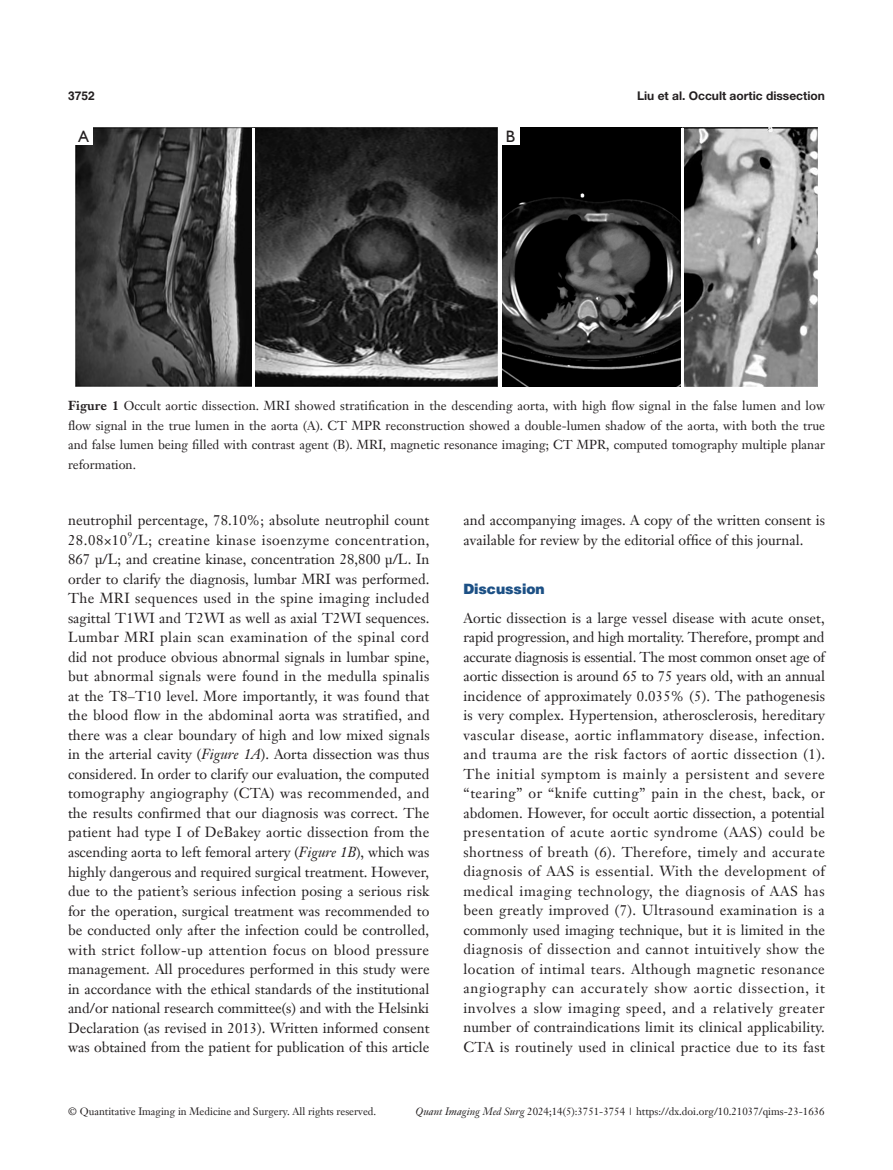
<style>
.page{position:relative;width:893px;height:1170px;background:#fff}
.page>*{position:absolute;margin:0;border:0;box-sizing:border-box;transform-origin:0 0}
.t1{font:16.5px "Humanist 521 BT";color:#231f20}
.t2{font:14.25px/19.5px "Janson Text LT";color:#231f20}
.t3{font:900 14.25px "Helvetica";color:#1c5085}
.t4{font:12.75px/19.5px "Janson Text LT";color:#231f20;text-align:justify}
.t5{font:700 12px "Helvetica Neue LT Pro";color:#231f20}
.t6{font:700 12px "Helvetica";color:#231f20}
.t7{font:10.5px "Janson Text LT";color:#231f20}
.t8{font:8.25px "Janson Text LT";color:#231f20}
.s1{font-weight:700}
.s2{font-style:italic}
</style>
<div class="page">
<img style="left:75px;top:128px;width:423px;height:258px">
<img style="left:502px;top:128px;width:316px;height:258px">
<hr style="left:252px;top:128px;width:2px;height:258px;background:#fff">
<hr style="left:681px;top:128px;width:3px;height:258px;background:#fff">
<div style="left:75px;top:128px;width:17px;height:17px;background:#fff"></div>
<div style="left:502px;top:128px;width:17px;height:17px;background:#fff"></div>
<p class="t6" style="left:68px;top:88px;width:28px">3752</p>
<p class="t5" style="left:637px;top:88px;width:189px">Liu et al. Occult aortic dissection</p>
<p class="t1" style="left:78px;top:126px;width:12px">A</p>
<p class="t1" style="left:506px;top:126px;width:11px">B</p>
<p class="t4" style="left:68px;top:396px;width:759px"><span class="s1">Figure 1</span> Occult aortic dissection. MRI showed stratification in the descending aorta, with high flow signal in the false lumen and low flow signal in the true lumen in the aorta (A). CT MPR reconstruction showed a double-lumen shadow of the aorta, with both the true and false lumen being filled with contrast agent (B). MRI, magnetic resonance imaging; CT MPR, computed tomography multiple planar reformation.</p>
<p class="t2" style="left:68px;top:510px;width:363px">neutrophil percentage, 78.10%; absolute neutrophil count<br>28.08×10 /L; creatine kinase isoenzyme concentration,</p>
<p class="t8" style="left:128px;top:530px;width:6px">9</p>
<p class="t2" style="left:68px;top:549px;width:363px;text-align:justify">867 μ/L; and creatine kinase, concentration 28,800 μ/L. In order to clarify the diagnosis, lumbar MRI was performed.<br>The MRI sequences used in the spine imaging included sagittal T1WI and T2WI as well as axial T2WI sequences.<br>Lumbar MRI plain scan examination of the spinal cord did not produce obvious abnormal signals in lumbar spine, but abnormal signals were found in the medulla spinalis at the T8–T10 level. More importantly, it was found that the blood flow in the abdominal aorta was stratified, and there was a clear boundary of high and low mixed signals in the arterial cavity (<span class="s2">Figure 1A</span>). Aorta dissection was thus considered. In order to clarify our evaluation, the computed tomography angiography (CTA) was recommended, and the results confirmed that our diagnosis was correct. The patient had type I of DeBakey aortic dissection from the ascending aorta to left femoral artery (<span class="s2">Figure 1B</span>), which was highly dangerous and required surgical treatment. However, due to the patient’s serious infection posing a serious risk for the operation, surgical treatment was recommended to be conducted only after the infection could be controlled, with strict follow-up attention focus on blood pressure management. All procedures performed in this study were in accordance with the ethical standards of the institutional and/or national research committee(s) and with the Helsinki Declaration (as revised in 2013). Written informed consent was obtained from the patient for publication of this article</p>
<p class="t2" style="left:463px;top:510px;width:363px">and accompanying images. A copy of the written consent is available for review by the editorial office of this journal.</p>
<p class="t3" style="left:463px;top:579px;width:83px">Discussion</p>
<p class="t2" style="left:463px;top:608px;width:363px;text-align:justify">Aortic dissection is a large vessel disease with acute onset, rapid progression, and high mortality. Therefore, prompt and accurate diagnosis is essential. The most common onset age of aortic dissection is around 65 to 75 years old, with an annual incidence of approximately 0.035% (5). The pathogenesis is very complex. Hypertension, atherosclerosis, hereditary vascular disease, aortic inflammatory disease, infection. and trauma are the risk factors of aortic dissection (1).<br>The initial symptom is mainly a persistent and severe “tearing” or “knife cutting” pain in the chest, back, or abdomen. However, for occult aortic dissection, a potential presentation of acute aortic syndrome (AAS) could be shortness of breath (6). Therefore, timely and accurate diagnosis of AAS is essential. With the development of medical imaging technology, the diagnosis of AAS has been greatly improved (7). Ultrasound examination is a commonly used imaging technique, but it is limited in the diagnosis of dissection and cannot intuitively show the location of intimal tears. Although magnetic resonance angiography can accurately show aortic dissection, it involves a slow imaging speed, and a relatively greater number of contraindications limit its clinical applicability.<br>CTA is routinely used in clinical practice due to its fast</p>
<p class="t7" style="left:68px;top:1104px;width:310px">© Quantitative Imaging in Medicine and Surgery. All rights reserved.</p>
<p class="t7" style="left:416px;top:1104px;width:411px"><span class="s2">Quant Imaging Med Surg</span> 2024;14(5):3751-3754 | https://dx.doi.org/10.21037/qims-23-1636</p>
</div>
